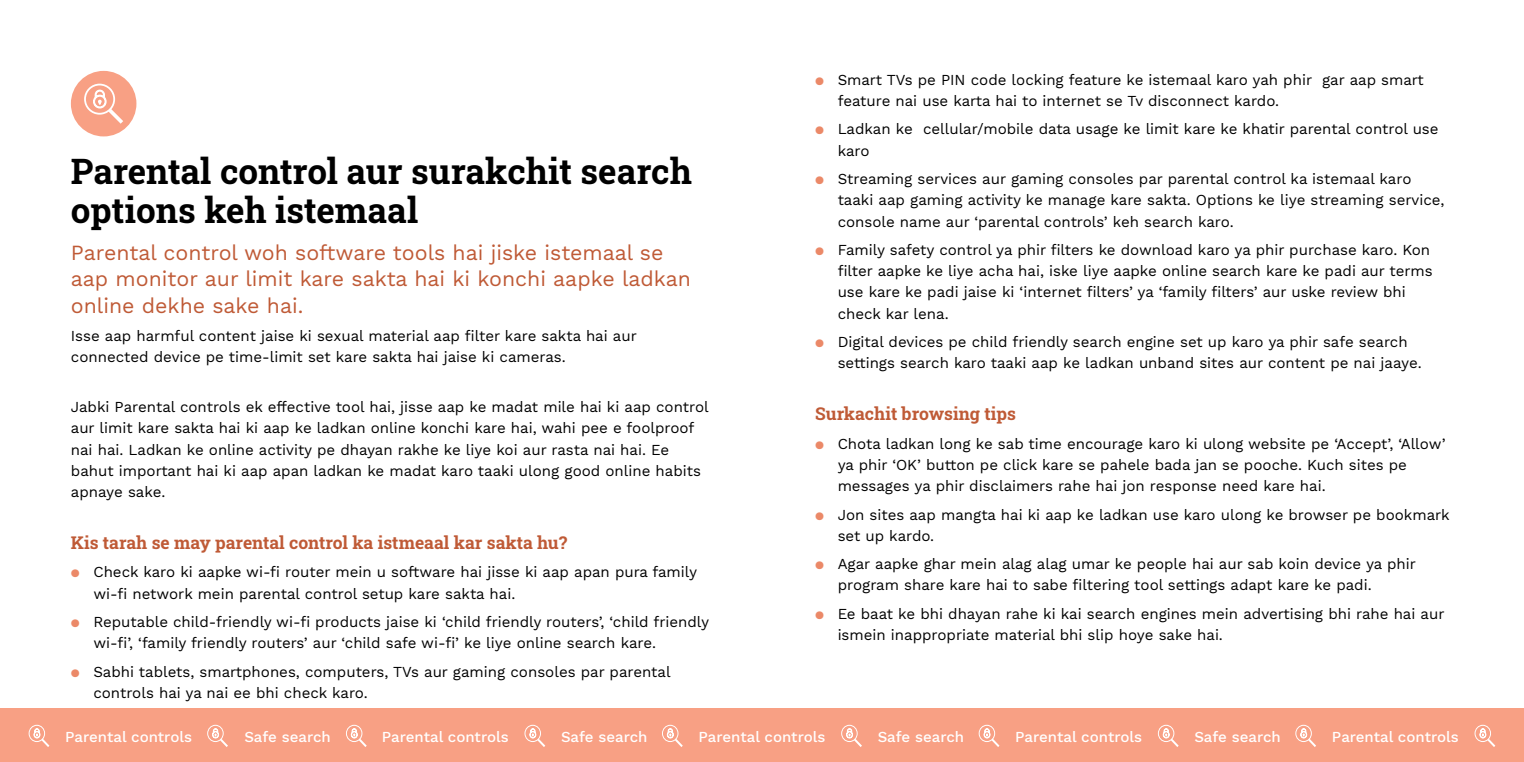
<style>
.page{position:relative;width:1524px;height:762px;background:#fff}
.page>*{position:absolute;margin:0;border:0;box-sizing:border-box;transform-origin:0 0}
.t1{font:700 35px/38.8px "Roboto Slab";color:#000}
.t2{font:21.25px/26.2px "Work Sans";color:#bf5a36}
.t3{font:700 17.5px "Roboto Slab";color:#bf5a36}
.t4{font:15px/21.2px "Work Sans";color:#000}
.t5{font:500 15px "Work Sans";color:#fff}
.s1{color:#eb8968}
</style>
<div class="page">
<div style="left:71px;top:71px;width:65px;height:65px;background:#f8a084;border-radius:50%"></div>
<svg style="left:84px;top:84px;width:39px;height:40px"></svg>
<div style="left:0;top:709px;width:1524px;height:53px;background:#f8a084"></div>
<svg style="left:29px;top:725px;width:20px;height:22px"></svg>
<svg style="left:207px;top:725px;width:21px;height:22px"></svg>
<svg style="left:346px;top:725px;width:21px;height:22px"></svg>
<svg style="left:524px;top:725px;width:21px;height:22px"></svg>
<svg style="left:662px;top:725px;width:21px;height:22px"></svg>
<svg style="left:841px;top:725px;width:21px;height:22px"></svg>
<svg style="left:978px;top:725px;width:21px;height:22px"></svg>
<svg style="left:1158px;top:725px;width:20px;height:22px"></svg>
<svg style="left:1295px;top:725px;width:21px;height:22px"></svg>
<svg style="left:1474px;top:725px;width:21px;height:22px"></svg>
<h1 class="t1" style="left:71px;top:151px;width:622px">Parental control aur surakchit search options keh istemaal</h1>
<h2 class="t2" style="left:71px;top:241px;width:621px">Parental control woh software tools hai jiske istemaal se aap monitor aur limit kare sakta hai ki konchi aapke ladkan online dekhe sake hai.</h2>
<p class="t4" style="left:71px;top:326px;width:567px">Isse aap harmful content jaise ki sexual material aap filter kare sakta hai aur connected device pe time-limit set kare sakta hai jaise ki cameras.</p>
<p class="t4" style="left:71px;top:397px;width:639px">Jabki Parental controls ek effective tool hai, jisse aap ke madat mile hai ki aap control aur limit kare sakta hai ki aap ke ladkan online konchi kare hai, wahi pee e foolproof nai hai. Ladkan ke online activity pe dhayan rakhe ke liye koi aur rasta nai hai. Ee bahut important hai ki aap apan ladkan ke madat karo taaki ulong good online habits apnaye sake.</p>
<p class="t3" style="left:71px;top:531px;width:498px">Kis tarah se may parental control ka istmeaal kar sakta hu?</p>
<p class="t4" style="left:93px;top:562px;width:605px;text-indent:-22px"><span class="s1">●</span> Check karo ki aapke wi-fi router mein u software hai jisse ki aap apan pura family wi-fi network mein parental control setup kare sakta hai.</p>
<p class="t4" style="left:93px;top:612px;width:617px;text-indent:-22px"><span class="s1">●</span> Reputable child-friendly wi-fi products jaise ki ‘child friendly routers’, ‘child friendly wi-fi’, ‘family friendly routers’ aur ‘child safe wi-fi’ ke liye online search kare.</p>
<p class="t4" style="left:93px;top:661px;width:579px;text-indent:-22px"><span class="s1">●</span> Sabhi tablets, smartphones, computers, TVs aur gaming consoles par parental controls hai ya nai ee bhi check karo.</p>
<p class="t4" style="left:837px;top:70px;width:588px;text-indent:-22px"><span class="s1">●</span> Smart TVs pe PIN code locking feature ke istemaal karo yah phir gar aap smart feature nai use karta hai to internet se Tv disconnect kardo.</p>
<p class="t4" style="left:837px;top:119px;width:602px;text-indent:-22px"><span class="s1">●</span> Ladkan ke cellular/mobile data usage ke limit kare ke khatir parental control use karo</p>
<p class="t4" style="left:837px;top:169px;width:608px;text-indent:-22px"><span class="s1">●</span> Streaming services aur gaming consoles par parental control ka istemaal karo taaki aap gaming activity ke manage kare sakta. Options ke liye streaming service, console name aur ‘parental controls’ keh search karo.</p>
<p class="t4" style="left:837px;top:240px;width:597px;text-indent:-22px"><span class="s1">●</span> Family safety control ya phir filters ke download karo ya phir purchase karo. Kon filter aapke ke liye acha hai, iske liye aapke online search kare ke padi aur terms use kare ke padi jaise ki ‘internet filters’ ya ‘family filters’ aur uske review bhi check kar lena.</p>
<p class="t4" style="left:837px;top:332px;width:586px;text-indent:-22px"><span class="s1">●</span> Digital devices pe child friendly search engine set up karo ya phir safe search settings search karo taaki aap ke ladkan unband sites aur content pe nai jaaye.</p>
<p class="t3" style="left:815px;top:402px;width:202px">Surkachit browsing tips</p>
<p class="t4" style="left:837px;top:434px;width:609px;text-indent:-22px"><span class="s1">●</span> Chota ladkan long ke sab time encourage karo ki ulong website pe ‘Accept’, ‘Allow’ ya phir ‘OK’ button pe click kare se pahele bada jan se pooche. Kuch sites pe messages ya phir disclaimers rahe hai jon response need kare hai.</p>
<p class="t4" style="left:837px;top:504px;width:614px;text-indent:-22px"><span class="s1">●</span> Jon sites aap mangta hai ki aap ke ladkan use karo ulong ke browser pe bookmark set up kardo.</p>
<p class="t4" style="left:837px;top:554px;width:580px;text-indent:-22px"><span class="s1">●</span> Agar aapke ghar mein alag alag umar ke people hai aur sab koin device ya phir program share kare hai to sabe filtering tool settings adapt kare ke padi.</p>
<p class="t4" style="left:837px;top:604px;width:608px;text-indent:-22px"><span class="s1">●</span> Ee baat ke bhi dhayan rahe ki kai search engines mein advertising bhi rahe hai aur ismein inappropriate material bhi slip hoye sake hai.</p>
<p class="t5" style="left:65px;top:728px;width:128px">Parental controls</p>
<p class="t5" style="left:382px;top:728px;width:128px">Parental controls</p>
<p class="t5" style="left:561px;top:728px;width:88px">Safe search</p>
<p class="t5" style="left:698px;top:728px;width:128px">Parental controls</p>
<p class="t5" style="left:878px;top:728px;width:88px">Safe search</p>
<p class="t5" style="left:1015px;top:728px;width:128px">Parental controls</p>
<p class="t5" style="left:1194px;top:728px;width:88px">Safe search</p>
<p class="t5" style="left:1332px;top:728px;width:128px">Parental controls</p>
<p class="t5" style="left:244px;top:728px;width:88px">Safe search</p>
</div>
